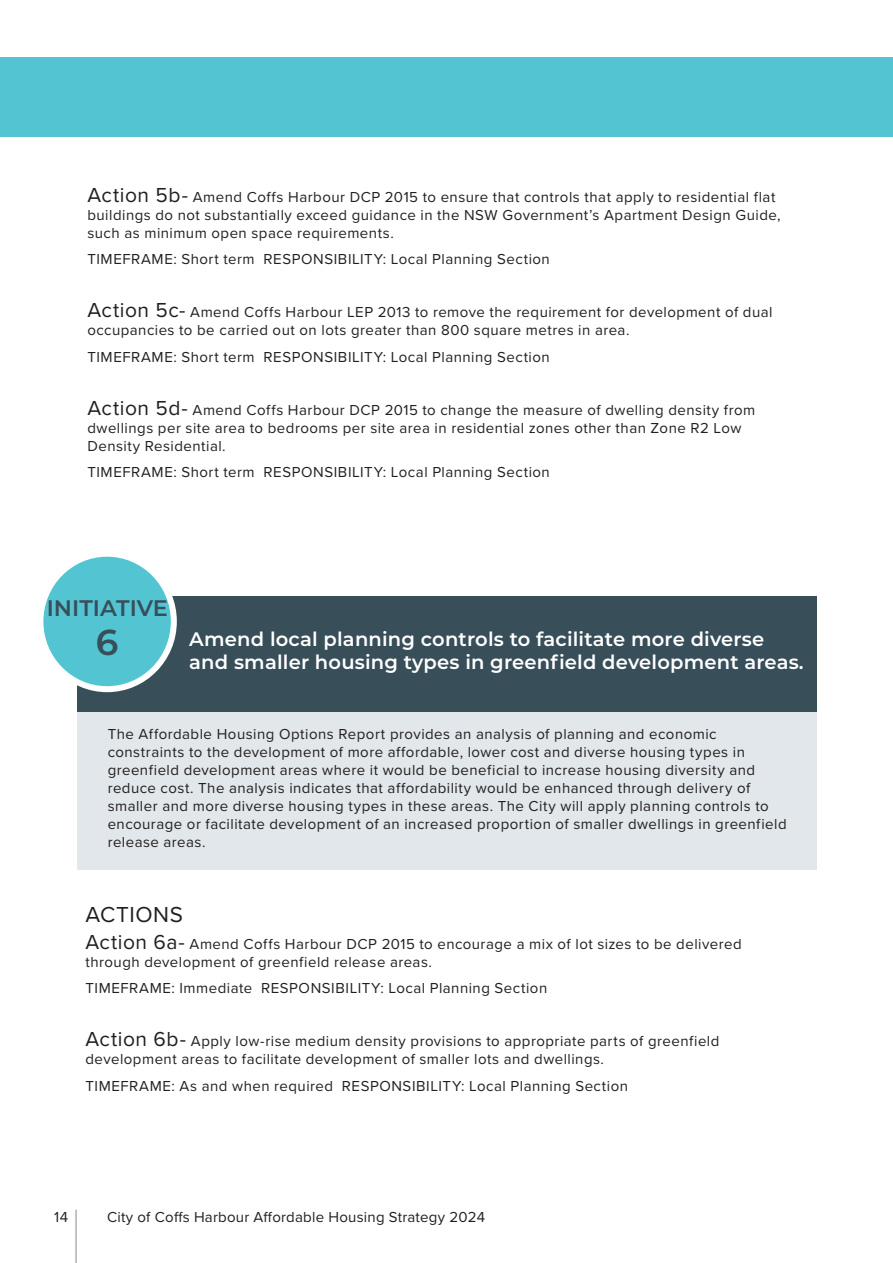
<style>
.page{position:relative;width:893px;height:1263px;background:#fff}
.page>*{position:absolute;margin:0;border:0;box-sizing:border-box;transform-origin:0 0}
.Header_5{font:600 36px "Montserrat";color:#384e59}
.Header_5-2{font:600 22.5px "Montserrat";color:#384e59}
.Body{font:22.5px "Proxima Nova";letter-spacing:.03em;color:#231f20}
.Initiative{font:600 19.5px/22.5px "Montserrat";letter-spacing:.01em;color:#fff}
.Body-2{font:15px/18px "Proxima Nova";letter-spacing:.03em;color:#231f20}
.s1{font-size:21px}
</style>
<div class="page">
<hr style="left:76px;top:1210px;width:1px;height:53px;background:#8a8a8e">
<div style="left:0;top:57px;width:893px;height:80px;background:#52c4d2"></div>
<div style="left:77px;top:701px;width:739px;height:169px;background:#e1e7ea"></div>
<div style="left:77px;top:597px;width:739px;height:115px;background:#384e59"></div>
<div style="left:40px;top:554px;width:134px;height:135px;background:#52c4d2;border-radius:50%"></div>
<div style="left:37px;top:551px;width:140px;height:141px;border:6px solid #fff;border-radius:50%"></div>
<p class="Body-2" style="left:87px;top:187px;width:695px"><span class="s1">Action 5b-</span> Amend Coffs Harbour DCP 2015 to ensure that controls that apply to residential flat buildings do not substantially exceed guidance in the NSW Government’s Apartment Design Guide, such as minimum open space requirements.</p>
<p class="Body-2" style="left:87px;top:249px;width:464px">TIMEFRAME: Short term RESPONSIBILITY: Local Planning Section</p>
<p class="Body-2" style="left:87px;top:302px;width:687px"><span class="s1">Action 5c-</span> Amend Coffs Harbour LEP 2013 to remove the requirement for development of dual occupancies to be carried out on lots greater than 800 square metres in area.</p>
<p class="Body-2" style="left:87px;top:347px;width:464px">TIMEFRAME: Short term RESPONSIBILITY: Local Planning Section</p>
<p class="Body-2" style="left:87px;top:400px;width:669px"><span class="s1">Action 5d-</span> Amend Coffs Harbour DCP 2015 to change the measure of dwelling density from dwellings per site area to bedrooms per site area in residential zones other than Zone R2 Low<br>Density Residential.</p>
<p class="Body-2" style="left:87px;top:462px;width:464px">TIMEFRAME: Short term RESPONSIBILITY: Local Planning Section</p>
<p class="Header_5-2" style="left:47px;top:592px;width:123px">INITIATIVE</p>
<p class="Header_5" style="left:96px;top:616px;width:24px">6</p>
<p class="Initiative" style="left:189px;top:627px;width:616px">Amend local planning controls to facilitate more diverse and smaller housing types in greenfield development areas.</p>
<p class="Body-2" style="left:108px;top:724px;width:680px">The Affordable Housing Options Report provides an analysis of planning and economic constraints to the development of more affordable, lower cost and diverse housing types in greenfield development areas where it would be beneficial to increase housing diversity and reduce cost. The analysis indicates that affordability would be enhanced through delivery of smaller and more diverse housing types in these areas. The City will apply planning controls to encourage or facilitate development of an increased proportion of smaller dwellings in greenfield release areas.</p>
<p class="Body" style="left:85px;top:898px;width:99px">ACTIONS</p>
<p class="Body-2" style="left:85px;top:934px;width:658px"><span class="s1">Action 6a-</span> Amend Coffs Harbour DCP 2015 to encourage a mix of lot sizes to be delivered through development of greenfield release areas.</p>
<p class="Body-2" style="left:85px;top:979px;width:463px">TIMEFRAME: Immediate RESPONSIBILITY: Local Planning Section</p>
<p class="Body-2" style="left:85px;top:1032px;width:635px"><span class="s1">Action 6b-</span> Apply low-rise medium density provisions to appropriate parts of greenfield development areas to facilitate development of smaller lots and dwellings.</p>
<p class="Body-2" style="left:85px;top:1076px;width:544px">TIMEFRAME: As and when required RESPONSIBILITY: Local Planning Section</p>
<p class="Body-2" style="left:54px;top:1207px;width:15px">14</p>
<p class="Body-2" style="left:107px;top:1207px;width:380px">City of Coffs Harbour Affordable Housing Strategy 2024</p>
</div>
